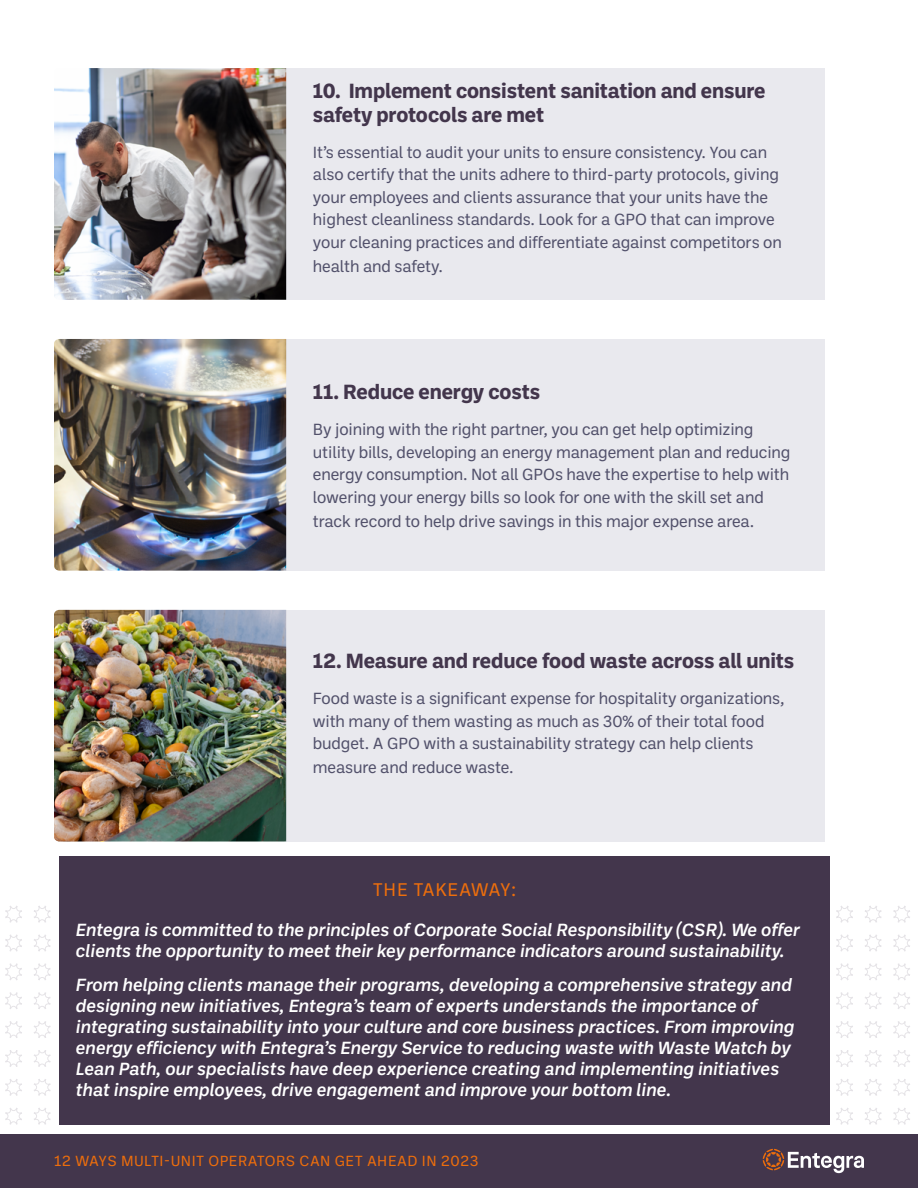
<style>
.page{position:relative;width:918px;height:1188px;background:#fff}
.page>*{position:absolute;margin:0;border:0;box-sizing:border-box;transform-origin:0 0}
.t1{font:700 21px/24px "Ballinger";letter-spacing:-.01em;color:#43364c}
.t2{font:18.75px "Ballinger";letter-spacing:.025em;color:#ed6e0c}
.t3{font:italic 500 18px/21px "Ballinger";color:#fff}
.t4{font:16.5px/22.5px "Ballinger";letter-spacing:-.01em;color:#52516b}
.t5{font:15px "Ballinger";letter-spacing:.025em;color:#ed6e0c}
</style>
<div class="page">
<svg style="left:5px;top:906px;width:46px;height:219px"></svg>
<svg style="left:836px;top:906px;width:74px;height:219px"></svg>
<div style="left:0;top:1134px;width:918px;height:54px;background:#43364c"></div>
<svg style="left:763px;top:1149px;width:101px;height:24px"></svg>
<div style="left:286px;top:339px;width:539px;height:232px;background:#e9e9ee"></div>
<img style="left:54px;top:339px;width:232px;height:232px">
<div style="left:286px;top:610px;width:539px;height:232px;background:#e9e9ee"></div>
<img style="left:54px;top:610px;width:232px;height:232px">
<div style="left:286px;top:68px;width:539px;height:232px;background:#e9e9ee"></div>
<img style="left:54px;top:68px;width:232px;height:232px">
<div style="left:59px;top:857px;width:771px;height:268px;background:#43364c"></div>
<p class="t1" style="left:313px;top:77px;width:454px">10. Implement consistent sanitation and ensure safety protocols are met</p>
<p class="t4" style="left:313px;top:140px;width:470px">It’s essential to audit your units to ensure consistency. You can also certify that the units adhere to third-party protocols, giving your employees and clients assurance that your units have the highest cleanliness standards. Look for a GPO that can improve your cleaning practices and differentiate against competitors on</p>
<p class="t4" style="left:313px;top:254px;width:131px">health and safety.</p>
<p class="t1" style="left:313px;top:379px;width:229px">11. Reduce energy costs</p>
<p class="t4" style="left:313px;top:418px;width:479px">By joining with the right partner, you can get help optimizing utility bills, developing an energy management plan and reducing energy consumption. Not all GPOs have the expertise to help with lowering your energy bills so look for one with the skill set and</p>
<p class="t4" style="left:313px;top:509px;width:443px">track record to help drive savings in this major expense area.</p>
<p class="t1" style="left:313px;top:648px;width:483px">12. Measure and reduce food waste across all units</p>
<p class="t4" style="left:313px;top:686px;width:473px">Food waste is a significant expense for hospitality organizations, with many of them wasting as much as 30% of their total food budget. A GPO with a sustainability strategy can help clients</p>
<p class="t4" style="left:313px;top:755px;width:202px">measure and reduce waste.</p>
<p class="t2" style="left:373px;top:877px;width:145px">THE TAKEAWAY:</p>
<p class="t3" style="left:76px;top:918px;width:726px">Entegra is committed to the principles of Corporate Social Responsibility (CSR). We offer clients the opportunity to meet their key performance indicators around sustainability.</p>
<p class="t3" style="left:76px;top:974px;width:720px">From helping clients manage their programs, developing a comprehensive strategy and designing new initiatives, Entegra’s team of experts understands the importance of integrating sustainability into your culture and core business practices. From improving energy efficiency with Entegra’s Energy Service to reducing waste with Waste Watch by Lean Path, our specialists have deep experience creating and implementing initiatives that inspire employees, drive engagement and improve your bottom line.</p>
<p class="t5" style="left:54px;top:1151px;width:426px">12 WAYS MULTI-UNIT OPERATORS CAN GET AHEAD IN 2023</p>
</div>
